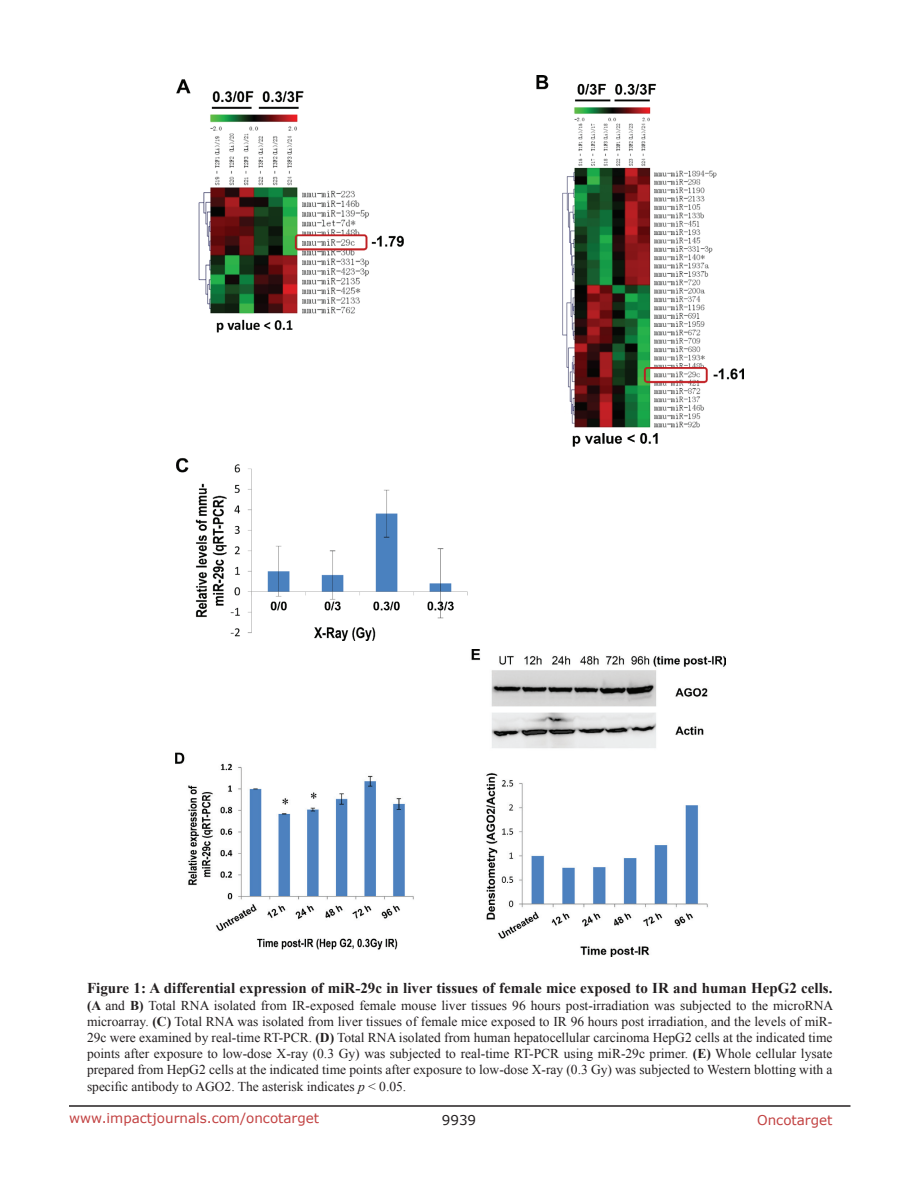
<style>
.page{position:relative;width:918px;height:1188px;background:#fff}
.page>*{position:absolute;margin:0;border:0;box-sizing:border-box;transform-origin:0 0}
.t1{font:700 15px "Times New Roman";color:#231f20}
.t2{font:13.5px/16.2px "Times New Roman";color:#231f20;text-align:justify}
.t3{font:13.5px "Verdana";color:#c24141}
.t4{font:13.5px "Verdana";color:#231f20}
.s1{font-weight:700}
.s2{font-style:italic}
</style>
<div class="page">
<hr style="left:69px;top:1105px;width:781px;height:2px;background:#231f20">
<img style="left:176px;top:75px;width:568px;height:565px">
<img style="left:176px;top:650px;width:549px;height:307px">
<p class="t1" style="left:87px;top:978px;width:747px">Figure 1: A differential expression of miR-29c in liver tissues of female mice exposed to IR and human HepG2 cells.</p>
<p class="t2" style="left:87px;top:997px;width:748px"><span class="s1">(A</span> and <span class="s1">B)</span> Total RNA isolated from IR-exposed female mouse liver tissues 96 hours post-irradiation was subjected to the microRNA microarray. <span class="s1">(C)</span> Total RNA was isolated from liver tissues of female mice exposed to IR 96 hours post irradiation, and the levels of miR-29c were examined by real-time RT-PCR. <span class="s1">(D)</span> Total RNA isolated from human hepatocellular carcinoma HepG2 cells at the indicated time points after exposure to low-dose X-ray (0.3 Gy) was subjected to real-time RT-PCR using miR-29c primer. <span class="s1">(E)</span> Whole cellular lysate prepared from HepG2 cells at the indicated time points after exposure to low-dose X-ray (0.3 Gy) was subjected to Western blotting with a specific antibody to AGO2. The asterisk indicates <span class="s2">p</span> &lt; 0.05.</p>
<p class="t3" style="left:69px;top:1109px;width:252px">www.impactjournals.com/oncotarget</p>
<p class="t4" style="left:442px;top:1111px;width:36px">9939</p>
<p class="t3" style="left:757px;top:1111px;width:77px">Oncotarget</p>
</div>
